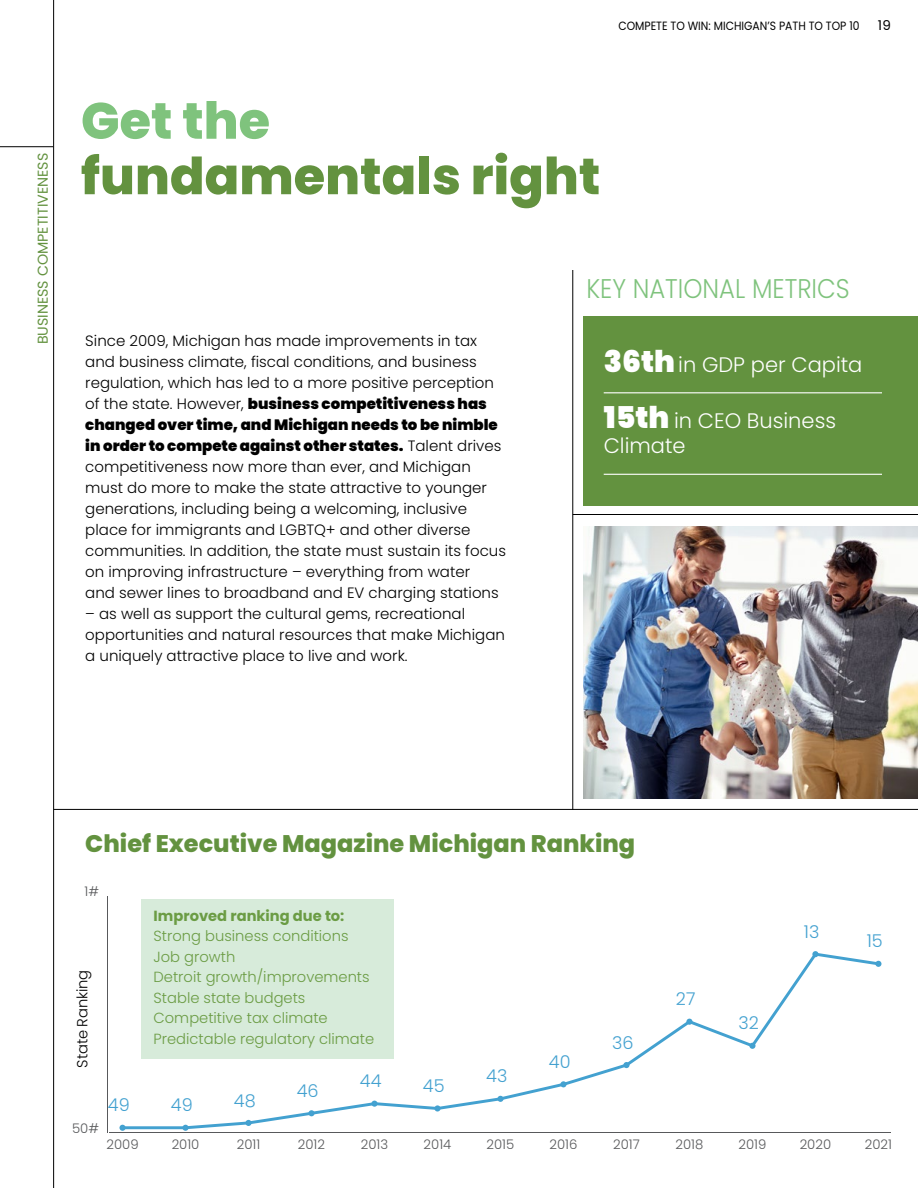
<style>
.page{position:relative;width:918px;height:1188px;background:#fff}
.page>*{position:absolute;margin:0;border:0;box-sizing:border-box;transform-origin:0 0}
.t1{font:800 51px "Poppins";color:#63923f}
.t2{font:800 51px "Poppins";color:#7fc37d}
.t3{font:300 27px "Poppins";color:#7fc37d;scale:.9 1}
.t4{font:800 24px "Poppins";color:#63923f}
.t5{font:300 21px/25.2px "Poppins";color:#fff}
.t6{font:300 17.7px "Poppins";color:#43a1d0}
.t7{font:300 15px/21px "Poppins";color:#000}
.t8{font:300 14.7px/20.5px "Poppins";color:#6b9c44}
.t9{font:700 14.7px "Poppins";color:#6b9c44}
.t10{font:300 14.7px "Poppins";letter-spacing:-.01em;color:#000}
.t11{font:14.25px "Poppins";color:#63923f}
.t12{font:13.5px "Poppins";color:#000}
.t13{font:300 13.2px "Poppins";color:#58595b}
.t14{font:12px "Poppins";color:#000;scale:.9 1}
.s1{font-weight:900}
.s2{font-weight:900;font-size:30px}
</style>
<div class="page">
<hr style="left:53px;top:0;width:1px;height:1188px;background:#000">
<hr style="left:0;top:146px;width:53px;height:1px;background:#000">
<div style="left:584px;top:317px;width:334px;height:189px;background:#63923f"></div>
<hr style="left:604px;top:392px;width:278px;height:1px;background:#fff">
<hr style="left:604px;top:474px;width:278px;height:1px;background:#fff">
<hr style="left:572px;top:270px;width:1px;height:540px;background:#000">
<hr style="left:54px;top:809px;width:864px;height:1px;background:#000">
<hr style="left:573px;top:514px;width:345px;height:1px;background:#000">
<img style="left:584px;top:526px;width:334px;height:273px">
<svg style="left:123px;top:953px;width:756px;height:176px"></svg>
<svg style="left:119px;top:1125px;width:7px;height:6px"></svg>
<svg style="left:182px;top:1125px;width:7px;height:6px"></svg>
<svg style="left:245px;top:1120px;width:7px;height:6px"></svg>
<svg style="left:308px;top:1110px;width:7px;height:6px"></svg>
<svg style="left:371px;top:1101px;width:7px;height:6px"></svg>
<svg style="left:434px;top:1105px;width:7px;height:7px"></svg>
<svg style="left:497px;top:1096px;width:7px;height:6px"></svg>
<svg style="left:560px;top:1081px;width:7px;height:6px"></svg>
<svg style="left:623px;top:1062px;width:7px;height:6px"></svg>
<svg style="left:686px;top:1019px;width:7px;height:6px"></svg>
<svg style="left:749px;top:1043px;width:7px;height:6px"></svg>
<svg style="left:812px;top:951px;width:7px;height:6px"></svg>
<svg style="left:875px;top:961px;width:6px;height:6px"></svg>
<hr style="left:110px;top:1132px;width:781px;height:1px;background:#58595b">
<hr style="left:107px;top:896px;width:1px;height:237px;background:#58595b">
<div style="left:142px;top:899px;width:252px;height:159px;background:#d7ebda"></div>
<p class="t11" style="left:35px;top:344px;width:193px;rotate:-90deg">BUSINESS COMPETITIVENESS</p>
<p class="t14" style="left:618px;top:19px;width:270px">COMPETE TO WIN: MICHIGAN’S PATH TO TOP 10</p>
<p class="t12" style="left:878px;top:18px;width:15px">19</p>
<h1 class="t2" style="left:81px;top:91px;width:191px">Get the</h1>
<h1 class="t1" style="left:81px;top:147px;width:521px">fundamentals right</h1>
<p class="t7" style="left:85px;top:330px;width:422px">Since 2009, Michigan has made improvements in tax and business climate, fiscal conditions, and business regulation, which has led to a more positive perception of the state. However, <span class="s1">business competitiveness has changed over time, and Michigan needs to be nimble in order to compete against other states.</span> Talent drives competitiveness now more than ever, and Michigan must do more to make the state attractive to younger generations, including being a welcoming, inclusive place for immigrants and LGBTQ+ and other diverse communities. In addition, the state must sustain its focus on improving infrastructure – everything from water<br>and sewer lines to broadband and EV charging stations</p>
<p class="t7" style="left:85px;top:603px;width:421px">– as well as support the cultural gems, recreational opportunities and natural resources that make Michigan a uniquely attractive place to live and work.</p>
<h2 class="t3" style="left:586px;top:273px;width:294px">KEY NATIONAL METRICS</h2>
<h3 class="t5" style="left:604px;top:352px;width:260px"><span class="s2">36th</span>in GDP per Capita</h3>
<h3 class="t5" style="left:604px;top:408px;width:234px"><span class="s2">15th</span> in CEO Business<br>Climate</h3>
<h3 class="t4" style="left:85px;top:830px;width:551px">Chief Executive Magazine Michigan Ranking</h3>
<p class="t13" style="left:85px;top:884px;width:16px">1#</p>
<p class="t10" style="left:74px;top:1068px;width:99px;rotate:-90deg">State Ranking</p>
<p class="t13" style="left:72px;top:1120px;width:29px">50#</p>
<p class="t9" style="left:154px;top:907px;width:192px">Improved ranking due to:</p>
<p class="t8" style="left:154px;top:926px;width:222px">Strong business conditions<br>Job growth<br>Detroit growth/improvements<br>Stable state budgets<br>Competitive tax climate<br>Predictable regulatory climate</p>
<p class="t6" style="left:108px;top:1095px;width:23px">49</p>
<p class="t6" style="left:171px;top:1095px;width:23px">49</p>
<p class="t6" style="left:234px;top:1090px;width:23px">48</p>
<p class="t6" style="left:297px;top:1080px;width:23px">46</p>
<p class="t6" style="left:360px;top:1071px;width:23px">44</p>
<p class="t6" style="left:423px;top:1076px;width:23px">45</p>
<p class="t6" style="left:486px;top:1066px;width:23px">43</p>
<p class="t6" style="left:549px;top:1051px;width:23px">40</p>
<p class="t6" style="left:612px;top:1032px;width:23px">36</p>
<p class="t6" style="left:676px;top:989px;width:21px">27</p>
<p class="t6" style="left:739px;top:1013px;width:22px">32</p>
<p class="t6" style="left:804px;top:921px;width:17px">13</p>
<p class="t6" style="left:867px;top:931px;width:18px">15</p>
<p class="t13" style="left:106px;top:1136px;width:34px">2009</p>
<p class="t13" style="left:172px;top:1136px;width:29px">2010</p>
<p class="t13" style="left:237px;top:1136px;width:25px">2011</p>
<p class="t13" style="left:298px;top:1136px;width:29px">2012</p>
<p class="t13" style="left:361px;top:1136px;width:29px">2013</p>
<p class="t13" style="left:424px;top:1136px;width:29px">2014</p>
<p class="t13" style="left:487px;top:1136px;width:29px">2015</p>
<p class="t13" style="left:550px;top:1136px;width:29px">2016</p>
<p class="t13" style="left:613px;top:1136px;width:28px">2017</p>
<p class="t13" style="left:676px;top:1136px;width:29px">2018</p>
<p class="t13" style="left:739px;top:1136px;width:29px">2019</p>
<p class="t13" style="left:800px;top:1136px;width:33px">2020</p>
<p class="t13" style="left:865px;top:1136px;width:29px">2021</p>
</div>
